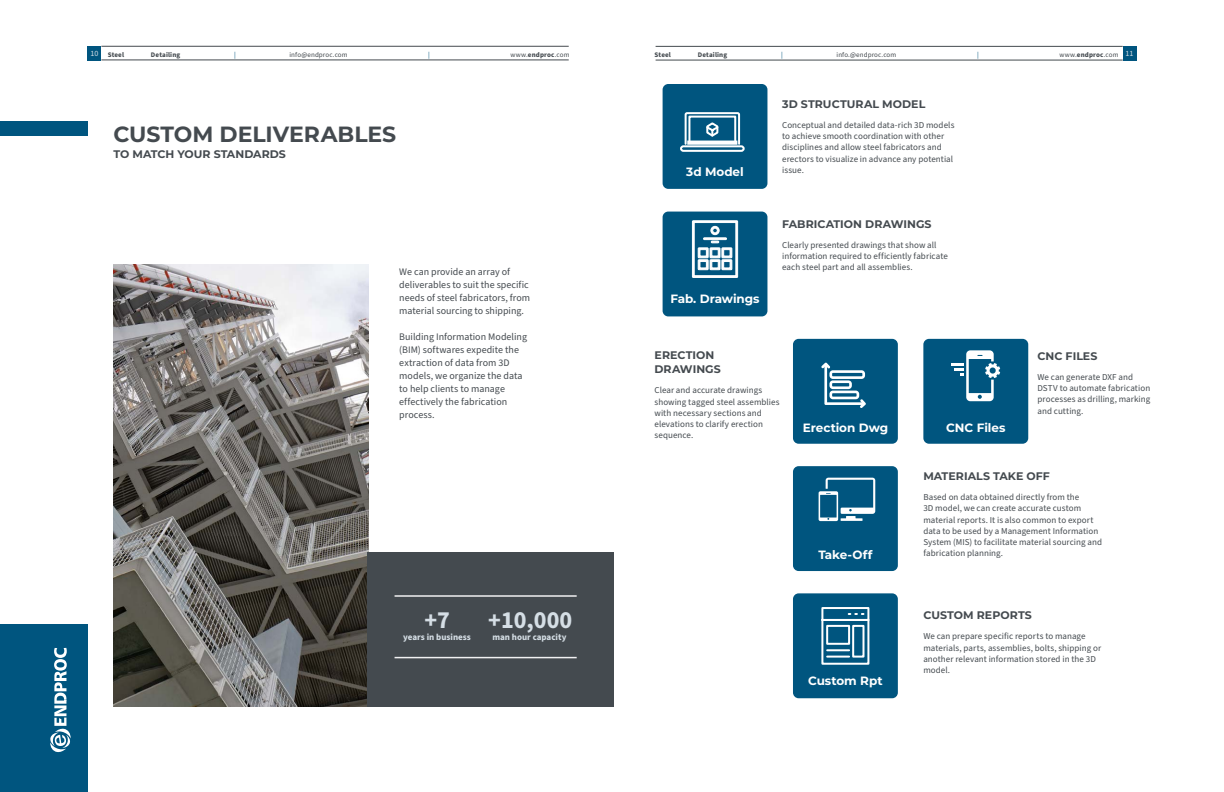
<style>
.page{position:relative;width:1224px;height:792px;background:#fff}
.page>*{position:absolute;margin:0;border:0;box-sizing:border-box;transform-origin:0 0}
.t1{font:700 24px "Source Sans Pro";color:#d5dee5}
.t2{font:700 22px "Montserrat";color:#444a4f}
.t3{font:700 12px "Montserrat";letter-spacing:-.005em;color:#fff}
.t4{font:700 11px/14.4px "Montserrat";letter-spacing:.005em;color:#444a4f}
.t5{font:10px/13px "Source Sans Pro";letter-spacing:.005em;color:#444a4f}
.t6{font:9px/11.2px "Source Sans Pro";letter-spacing:.005em;color:#444a4f}
.t7{font:700 9px "Source Sans Pro";color:#d5dee5}
.t8{font:7px "Source Sans Pro";letter-spacing:.015em;color:#444a4f}
.t9{font:700 7px "Source Sans Pro";letter-spacing:.02em;color:#444a4f}
.t10{font:7px "Source Sans Pro";color:#00557f}
.s1{font-weight:400;font-size:8px;color:#d5dee5}
.s2{font-weight:700}
.s3{font-size:8px;color:#d5dee5}
</style>
<div class="page">
<img style="left:113px;top:264px;width:256px;height:443px">
<div style="left:793px;top:466px;width:105px;height:105px;background:#00557f;border-radius:6px"></div>
<div style="left:793px;top:339px;width:105px;height:105px;background:#00557f;border-radius:6px"></div>
<div style="left:793px;top:593px;width:105px;height:105px;background:#00557f;border-radius:6px"></div>
<div style="left:923px;top:339px;width:105px;height:105px;background:#00557f;border-radius:6px"></div>
<svg style="left:819px;top:478px;width:56px;height:43px"></svg>
<svg style="left:952px;top:350px;width:48px;height:51px"></svg>
<div style="left:663px;top:212px;width:104px;height:104px;background:#00557f;border-radius:6px"></div>
<svg style="left:691px;top:220px;width:48px;height:58px"></svg>
<div style="left:663px;top:84px;width:104px;height:105px;background:#00557f;border-radius:6px"></div>
<svg style="left:821px;top:363px;width:45px;height:45px"></svg>
<div style="left:0;top:121px;width:88px;height:15px;background:#00557f"></div>
<div style="left:367px;top:552px;width:247px;height:155px;background:#444a4f"></div>
<hr style="left:395px;top:657px;width:182px;height:1px;background:#f1f1f2">
<hr style="left:395px;top:595px;width:182px;height:2px;background:#f1f1f2">
<svg style="left:821px;top:607px;width:49px;height:58px"></svg>
<svg style="left:680px;top:112px;width:65px;height:40px"></svg>
<div style="left:88px;top:46px;width:13px;height:14px;background:#00557f"></div>
<div style="left:1123px;top:46px;width:14px;height:14px;background:#00557f"></div>
<hr style="left:101px;top:46px;width:468px;height:1px;background:#444a4f">
<hr style="left:101px;top:60px;width:468px;height:1px;background:#444a4f">
<hr style="left:656px;top:46px;width:467px;height:1px;background:#444a4f">
<hr style="left:656px;top:60px;width:467px;height:1px;background:#444a4f">
<div style="left:0;top:624px;width:88px;height:168px;background:#00557f"></div>
<svg style="left:50px;top:648px;width:21px;height:104px"></svg>
<p class="t9" style="left:91px;top:49px;width:35px"><span class="s1">10</span> Steel</p>
<p class="t9" style="left:151px;top:49px;width:31px">Detailing</p>
<p class="t10" style="left:234px;top:50px;width:3px">|</p>
<p class="t8" style="left:290px;top:50px;width:60px">info@endproc.com</p>
<p class="t10" style="left:428px;top:50px;width:3px">|</p>
<p class="t8" style="left:511px;top:50px;width:60px">www.<span class="s2">endproc</span>.com</p>
<p class="t9" style="left:655px;top:50px;width:18px">Steel</p>
<p class="t9" style="left:698px;top:50px;width:31px">Detailing</p>
<p class="t10" style="left:781px;top:50px;width:3px">|</p>
<p class="t8" style="left:837px;top:50px;width:61px">info.@endproc.com</p>
<p class="t10" style="left:977px;top:50px;width:3px">|</p>
<p class="t8" style="left:1060px;top:50px;width:76px">www.<span class="s2">endproc</span>.com <span class="s3">11</span></p>
<h2 class="t2" style="left:113px;top:118px;width:284px">CUSTOM DELIVERABLES</h2>
<p class="t4" style="left:113px;top:146px;width:174px">TO MATCH YOUR STANDARDS</p>
<p class="t5" style="left:399px;top:265px;width:132px">We can provide an array of deliverables to suit the specific needs of steel fabricators, from material sourcing to shipping.</p>
<p class="t5" style="left:399px;top:330px;width:129px">Building Information Modeling (BIM) softwares expedite the extraction of data from 3D models, we organize the data to help clients to manage effectively the fabrication process.</p>
<h1 class="t1" style="left:424px;top:604px;width:27px">+7</h1>
<p class="t7" style="left:403px;top:631px;width:69px">years in business</p>
<h1 class="t1" style="left:488px;top:604px;width:85px">+10,000</h1>
<p class="t7" style="left:492px;top:631px;width:76px">man hour capacity</p>
<h3 class="t3" style="left:686px;top:163px;width:59px">3d Model</h3>
<h3 class="t3" style="left:670px;top:290px;width:91px">Fab. Drawings</h3>
<p class="t4" style="left:782px;top:96px;width:145px">3D STRUCTURAL MODEL</p>
<p class="t6" style="left:782px;top:120px;width:174px">Conceptual and detailed data-rich 3D models to achieve smooth coordination with other disciplines and allow steel fabricators and erectors to visualize in advance any potential issue.</p>
<p class="t4" style="left:782px;top:216px;width:151px">FABRICATION DRAWINGS</p>
<p class="t6" style="left:782px;top:240px;width:167px">Clearly presented drawings that show all information required to efficiently fabricate each steel part and all assemblies.</p>
<p class="t4" style="left:655px;top:347px;width:68px">ERECTION<br>DRAWINGS</p>
<p class="t6" style="left:655px;top:385px;width:127px">Clear and accurate drawings showing tagged steel assemblies with necessary sections and elevations to clarify erection sequence.</p>
<h3 class="t3" style="left:803px;top:419px;width:87px">Erection Dwg</h3>
<h3 class="t3" style="left:946px;top:419px;width:61px">CNC Files</h3>
<p class="t4" style="left:1037px;top:348px;width:62px">CNC FILES</p>
<p class="t6" style="left:1037px;top:372px;width:114px">We can generate DXF and<br>DSTV to automate fabrication processes as drilling, marking and cutting.</p>
<h3 class="t3" style="left:818px;top:546px;width:55px">Take-Off</h3>
<h3 class="t3" style="left:808px;top:672px;width:76px">Custom Rpt</h3>
<p class="t4" style="left:923px;top:468px;width:128px">MATERIALS TAKE OFF</p>
<p class="t6" style="left:923px;top:492px;width:180px">Based on data obtained directly from the<br>3D model, we can create accurate custom material reports. It is also common to export data to be used by a Management Information System (MIS) to facilitate material sourcing and fabrication planning.</p>
<p class="t4" style="left:923px;top:607px;width:110px">CUSTOM REPORTS</p>
<p class="t6" style="left:923px;top:631px;width:179px">We can prepare specific reports to manage materials, parts, assemblies, bolts, shipping or another relevant information stored in the 3D model.</p>
</div>
